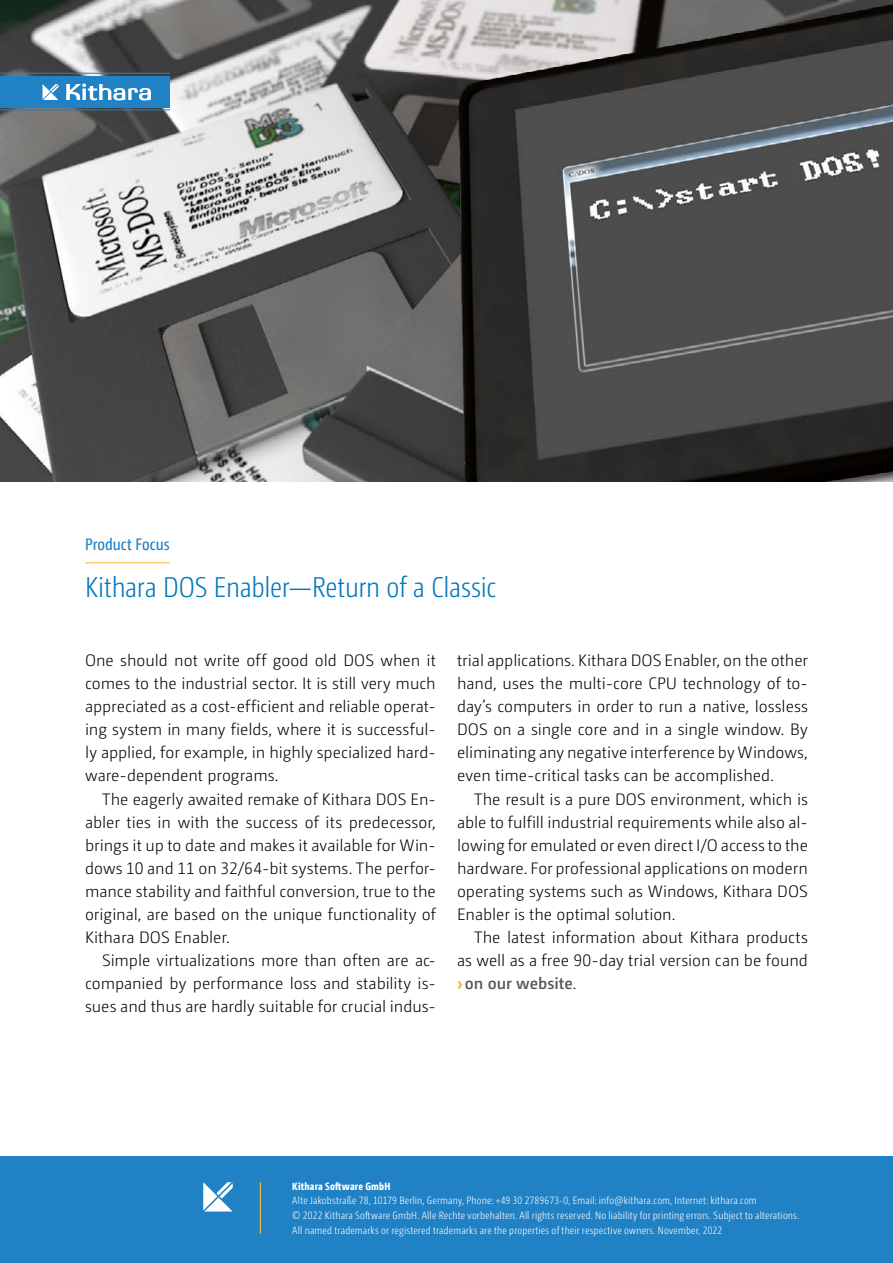
<style>
.page{position:relative;width:893px;height:1263px;background:#fff}
.page>*{position:absolute;margin:0;border:0;box-sizing:border-box;transform-origin:0 0}
.t1{font:300 28.5px "Camingo Dos Pro Cd";letter-spacing:-.01em;color:#0378bd}
.t2{font:300 16.5px/23.1px "Camingo Dos Pro";color:#000;text-align:justify}
.t3{font:16.5px "Camingo Dos Pro Cd";letter-spacing:.005em;color:#2081c4}
.t4{font:300 10.5px/14.7px "Camingo Dos Pro Cd";letter-spacing:.02em;color:#fff}
.t5{font:800 10.5px "Camingo Dos Pro Cd";letter-spacing:.02em;color:#fff}
.s1{font-weight:800;color:#fabc40}
.s2{font-weight:600;color:#565655}
</style>
<div class="page">
<div style="left:0;top:1157px;width:893px;height:106px;background:#2081c4"></div>
<hr style="left:260px;top:1182px;width:1px;height:51px;background:#fbbc41">
<svg style="left:203px;top:1182px;width:30px;height:29px"></svg>
<img style="left:0;top:0;width:893px;height:481px">
<hr style="left:85px;top:562px;width:85px;height:1px;background:#fabc40">
<div style="left:0;top:76px;width:170px;height:31px;background:#2081c4"></div>
<svg style="left:66px;top:84px;width:85px;height:16px"></svg>
<svg style="left:43px;top:84px;width:16px;height:16px"></svg>
<hr style="left:0;top:73px;width:170px;height:1px;background:#2081c4">
<hr style="left:0;top:109px;width:170px;height:1px;background:#2081c4">
<p class="t3" style="left:85px;top:535px;width:86px">Product Focus</p>
<h1 class="t1" style="left:85px;top:570px;width:413px">Kithara DOS Enabler—Return of a Classic</h1>
<p class="t2" style="left:85px;top:649px;width:352px">One should not write off good old DOS when it comes to the industrial sector. It is still very much appreciated as a cost-efficient and reliable operat&shy;ing system in many fields, where it is successful&shy;ly applied, for example, in highly specialized hard&shy;ware-dependent programs.</p>
<p class="t2" style="left:85px;top:787px;width:352px;text-indent:17px">The eagerly awaited remake of Kithara DOS En&shy;abler ties in with the success of its predecessor, brings it up to date and makes it available for Win&shy;dows 10 and 11 on 32/64-bit systems. The perfor&shy;mance stability and faithful conversion, true to the original, are based on the unique functionality of Kithara DOS Enabler.</p>
<p class="t2" style="left:85px;top:949px;width:352px;text-indent:17px">Simple virtualizations more than often are ac&shy;companied by performance loss and stability is&shy;sues and thus are hardly suitable for crucial indus-</p>
<p class="t2" style="left:457px;top:649px;width:352px">trial applications. Kithara DOS Enabler, on the other hand, uses the multi-core CPU technology of to&shy;day’s computers in order to run a native, lossless DOS on a single core and in a single window. By eliminating any negative interference by Windows, even time-critical tasks can be accomplished.</p>
<p class="t2" style="left:457px;top:787px;width:352px;text-indent:17px">The result is a pure DOS environment, which is able to fulfill industrial requirements while also al&shy;lowing for emulated or even direct I/O access to the hardware. For professional applications on modern operating systems such as Windows, Kithara DOS Enabler is the optimal solution.</p>
<p class="t2" style="left:457px;top:926px;width:352px;text-indent:17px">The latest information about Kithara products as well as a free 90-day trial version can be found <span class="s1">›</span><span class="s2">on our website</span>.</p>
<p class="t5" style="left:292px;top:1179px;width:100px">Kithara Software GmbH</p>
<p class="t4" style="left:292px;top:1193px;width:508px">Alte Jakobstraße 78, 10179 Berlin, Germany, Phone: +49 30 2789673-0, Email: info@kithara.com, Internet: kithara.com<br>© 2022 Kithara Software GmbH. Alle Rechte vorbehalten. All rights reserved. No liability for printing errors. Subject to alterations.<br>All named trademarks or registered trademarks are the properties of their respective owners. November, 2022</p>
</div>
